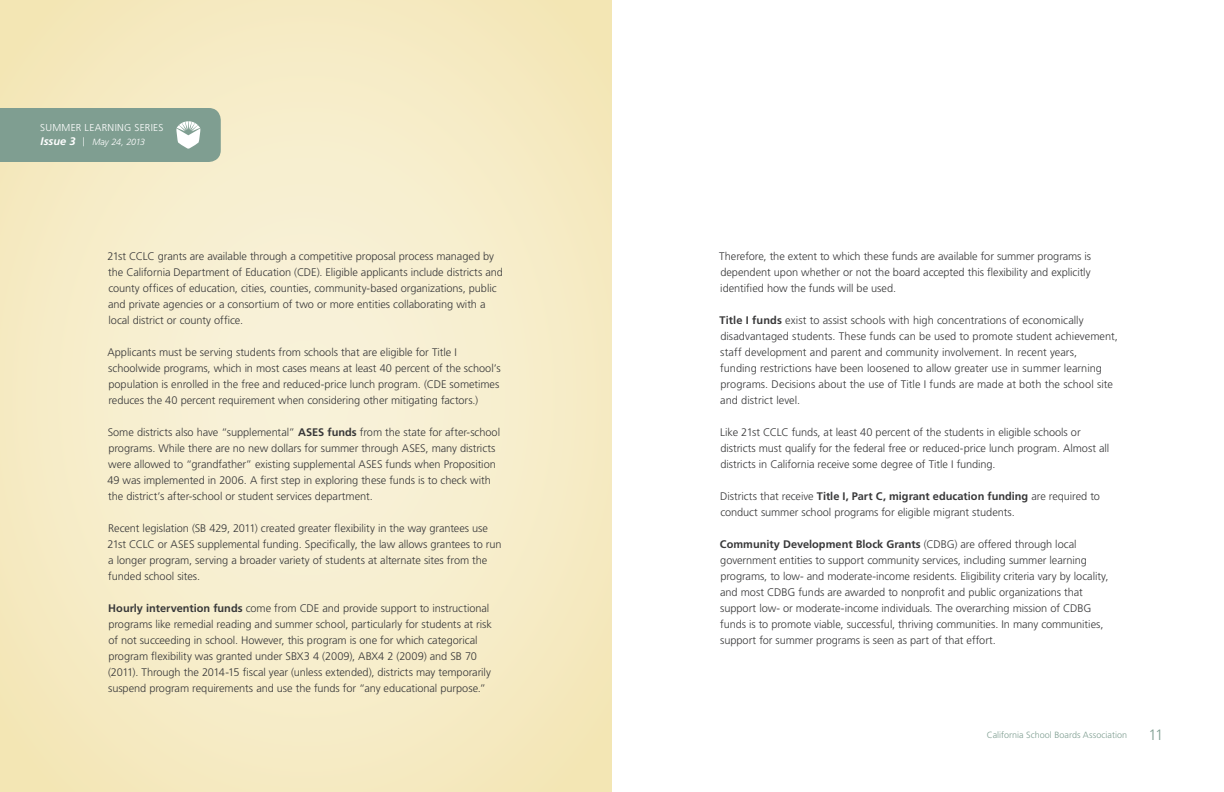
<style>
.page{position:relative;width:1224px;height:792px;background:#fff}
.page>*{position:absolute;margin:0;border:0;box-sizing:border-box;transform-origin:0 0}
.subheads{font:300 15px "Frutiger LT Std";color:#7f9e91}
.body{font:300 11px/16px "Frutiger LT Std";letter-spacing:-.005em;color:#383839}
.t1{font:300 10px "Frutiger LT Std";letter-spacing:.03em;color:#fff}
.subheads-2{font:300 9px "Frutiger LT Std";letter-spacing:.005em;color:#7f9e91}
.t2{font:italic 300 9px "Frutiger LT Std";letter-spacing:-.02em;color:#fff}
.s1{font-weight:700;font-size:11px}
.s2{font-style:normal}
.s3{font-weight:700}
</style>
<div class="page">
<svg style="left:0;top:0;width:612px;height:792px;background:#f6ecc8"></svg>
<div style="left:0;top:108px;width:221px;height:54px;background:#7f9e91"></div>
<p class="t1" style="left:40px;top:122px;width:125px">SUMMER LEARNING SERIES</p>
<p class="t2" style="left:40px;top:136px;width:106px"><span class="s1">Issue 3</span> <span class="s2">|</span> May 24, 2013</p>
<p class="body" style="left:107px;top:249px;width:397px">21st CCLC grants are available through a competitive proposal process managed by the California Department of Education (CDE). Eligible applicants include districts and county offices of education, cities, counties, community-based organizations, public and private agencies or a consortium of two or more entities collaborating with a local district or county office.</p>
<p class="body" style="left:107px;top:345px;width:395px">Applicants must be serving students from schools that are eligible for Title I schoolwide programs, which in most cases means at least 40 percent of the school’s population is enrolled in the free and reduced-price lunch program. (CDE sometimes reduces the 40 percent requirement when considering other mitigating factors.)</p>
<p class="body" style="left:108px;top:425px;width:394px">Some districts also have “supplemental” <span class="s3">ASES funds</span> from the state for after-school programs. While there are no new dollars for summer through ASES, many districts were allowed to “grandfather” existing supplemental ASES funds when Proposition 49 was implemented in 2006. A first step in exploring these funds is to check with the district’s after-school or student services department.</p>
<p class="body" style="left:107px;top:521px;width:396px">Recent legislation (SB 429, 2011) created greater flexibility in the way grantees use 21st CCLC or ASES supplemental funding. Specifically, the law allows grantees to run a longer program, serving a broader variety of students at alternate sites from the funded school sites.</p>
<p class="body" style="left:108px;top:601px;width:385px"><span class="s3">Hourly intervention funds</span> come from CDE and provide support to instructional programs like remedial reading and summer school, particularly for students at risk of not succeeding in school. However, this program is one for which categorical program flexibility was granted under SBX3 4 (2009), ABX4 2 (2009) and SB 70 (2011). Through the 2014-15 fiscal year (unless extended), districts may temporarily suspend program requirements and use the funds for “any educational purpose.”</p>
<p class="body" style="left:719px;top:249px;width:373px;text-align:justify">Therefore, the extent to which these funds are available for summer programs is dependent upon whether or not the board accepted this flexibility and explicitly identified how the funds will be used.</p>
<p class="body" style="left:720px;top:313px;width:400px"><span class="s3">Title I funds</span> exist to assist schools with high concentrations of economically disadvantaged students. These funds can be used to promote student achievement, staff development and parent and community involvement. In recent years,<br>funding restrictions have been loosened to allow greater use in summer learning programs. Decisions about the use of Title I funds are made at both the school site and district level.</p>
<p class="body" style="left:720px;top:425px;width:390px">Like 21st CCLC funds, at least 40 percent of the students in eligible schools or districts must qualify for the federal free or reduced-price lunch program. Almost all districts in California receive some degree of Title I funding.</p>
<p class="body" style="left:720px;top:489px;width:381px">Districts that receive <span class="s3">Title I, Part C, migrant education funding</span> are required to conduct summer school programs for eligible migrant students.</p>
<p class="body" style="left:720px;top:537px;width:390px"><span class="s3">Community Development Block Grants</span> (CDBG) are offered through local government entities to support community services, including summer learning programs, to low- and moderate-income residents. Eligibility criteria vary by locality, and most CDBG funds are awarded to nonprofit and public organizations that support low- or moderate-income individuals. The overarching mission of CDBG funds is to promote viable, successful, thriving communities. In many communities, support for summer programs is seen as part of that effort.</p>
<p class="subheads-2" style="left:987px;top:730px;width:142px">California School Boards Association</p>
<p class="subheads" style="left:1148px;top:727px;width:16px">11</p>
</div>
